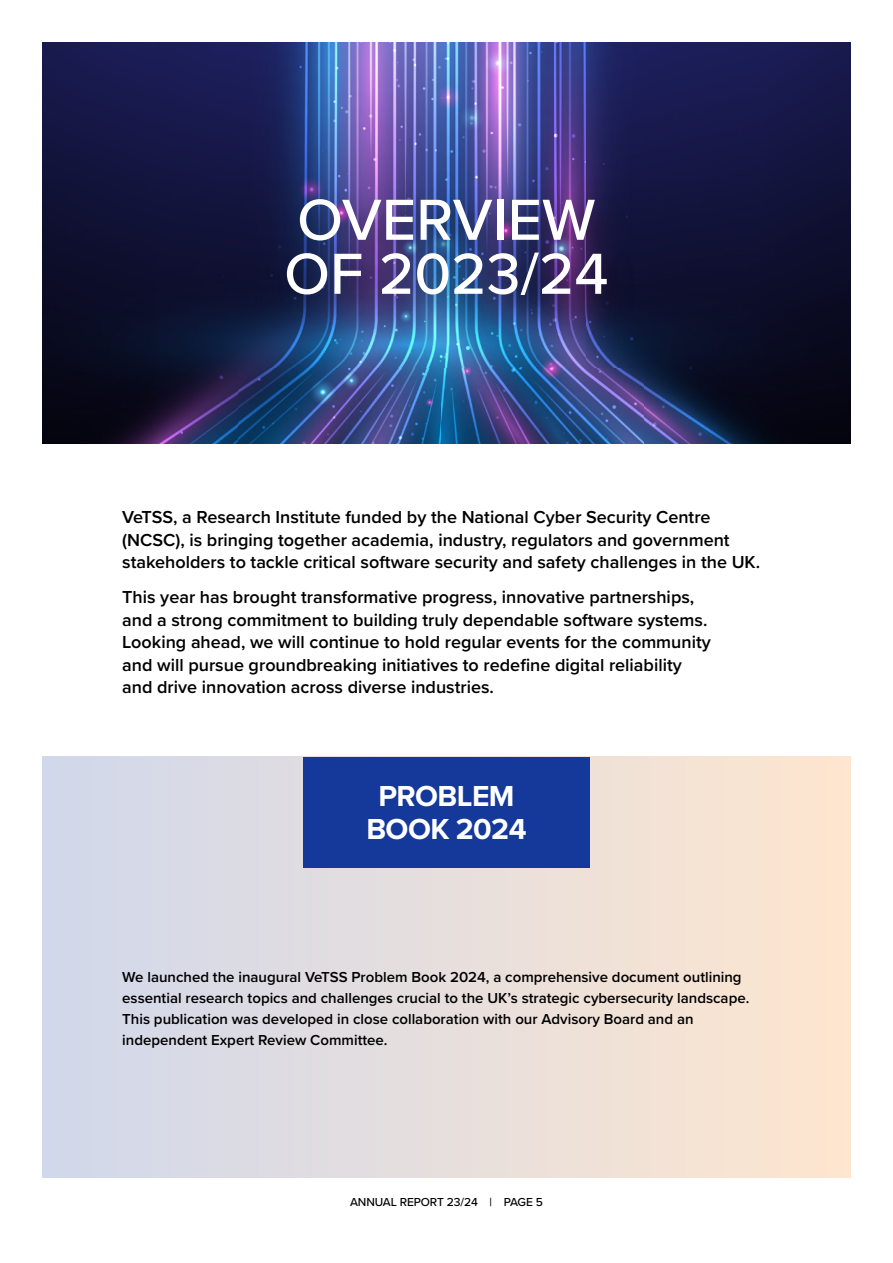
<style>
.page{position:relative;width:893px;height:1263px;background:#fff}
.page>*{position:absolute;margin:0;border:0;box-sizing:border-box;transform-origin:0 0}
.t1{font:500 60px/54px "Proxima Nova";color:#fff}
.t2{font:700 30px/33px "Proxima Nova";letter-spacing:-.02em;color:#fff;text-align:center}
.t3{font:600 18px/22.5px "Proxima Nova";color:#000}
.t4{font:600 15px/21px "Proxima Nova";color:#000}
.t5{font:500 12px "Proxima Nova";letter-spacing:-.01em;color:#000}
</style>
<div class="page">
<img style="left:42px;top:43px;width:808px;height:401px">
<div style="left:275px;top:186px;width:364px;height:142px;background:#000;opacity:.37"></div>
<div style="left:43px;top:757px;width:807px;height:421px;background:linear-gradient(to right,#d0d8eb,#fee6cf)"></div>
<div style="left:303px;top:757px;width:287px;height:111px;background:#14399a"></div>
<p class="t1" style="left:284px;top:191px;width:326px">OVERVIEW<br>OF 2023/24</p>
<p class="t3" style="left:122px;top:505px;width:639px">VeTSS, a Research Institute funded by the National Cyber Security Centre (NCSC), is bringing together academia, industry, regulators and government stakeholders to tackle critical software security and safety challenges in the UK.</p>
<p class="t3" style="left:122px;top:586px;width:590px">This year has brought transformative progress, innovative partnerships, and a strong commitment to building truly dependable software systems.<br>Looking ahead, we will continue to hold regular events for the community and will pursue groundbreaking initiatives to redefine digital reliability and drive innovation across diverse industries.</p>
<p class="t2" style="left:366px;top:779px;width:162px">PROBLEM<br>BOOK 2024</p>
<p class="t4" style="left:122px;top:966px;width:629px">We launched the inaugural VeTSS Problem Book 2024, a comprehensive document outlining essential research topics and challenges crucial to the UK’s strategic cybersecurity landscape.<br>This publication was developed in close collaboration with our Advisory Board and an independent Expert Review Committee.</p>
<p class="t5" style="left:350px;top:1193px;width:194px">ANNUAL REPORT 23/24 | PAGE 5</p>
</div>
